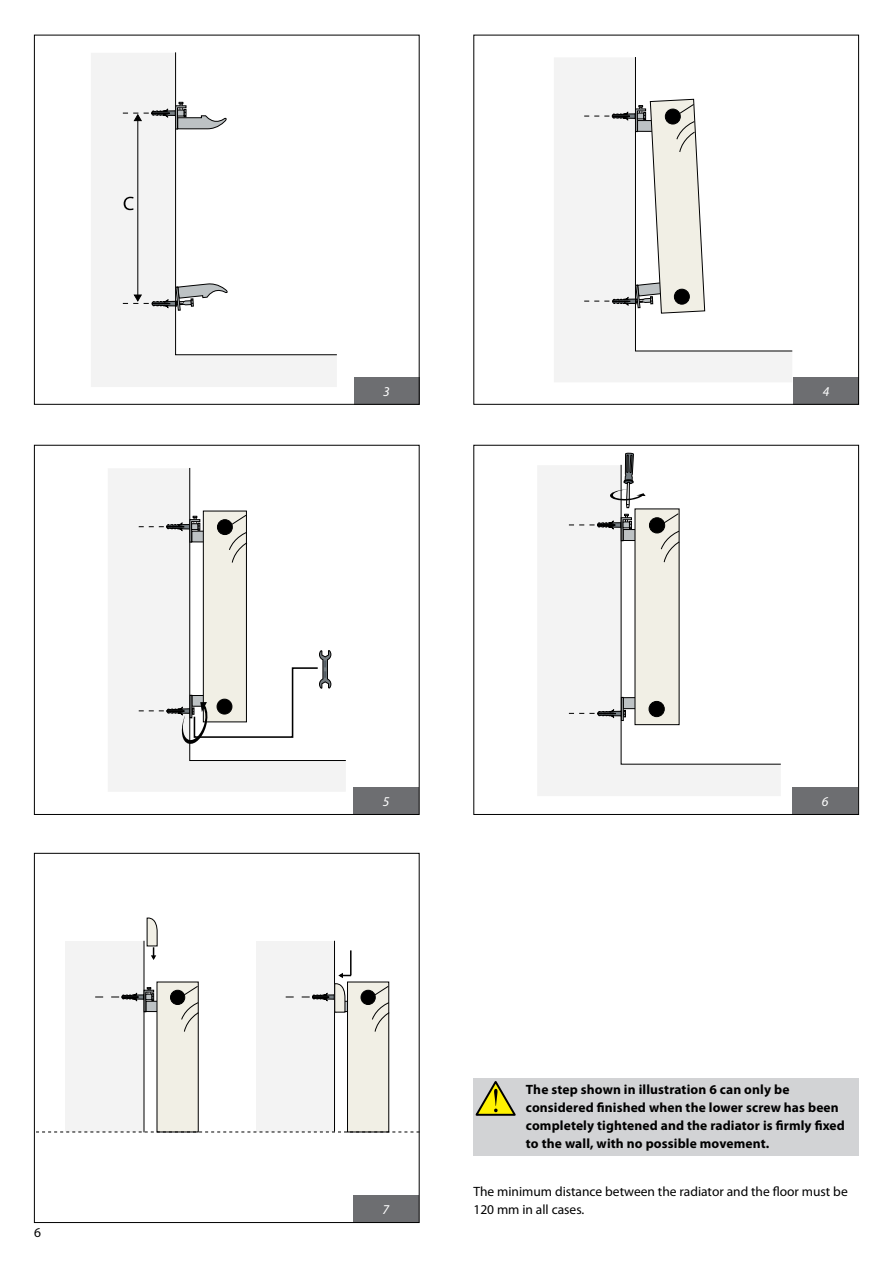
<style>
.page{position:relative;width:893px;height:1263px;background:#fff}
.page>*{position:absolute;margin:0;border:0;box-sizing:border-box;transform-origin:0 0}
.t1{font:700 13.5px/18px "Myriad Pro";letter-spacing:.01em;color:#000}
.t2{font:13.5px/18px "Myriad Pro";color:#000}
.t3{font:italic 13.5px "Myriad Pro";color:#fff}
</style>
<div class="page">
<div style="left:354px;top:377px;width:65px;height:28px;background:#6d6e71"></div>
<div style="left:793px;top:377px;width:66px;height:28px;background:#6d6e71"></div>
<div style="left:473px;top:35px;width:386px;height:370px;border:1px solid #000"></div>
<div style="left:34px;top:35px;width:386px;height:370px;border:1px solid #000"></div>
<div style="left:91px;top:53px;width:246px;height:334px;background:#f3f3f3"></div>
<svg style="left:175px;top:52px;width:162px;height:303px"></svg>
<hr style="left:138px;top:116px;width:1px;height:183px;background:#000">
<svg style="left:123px;top:102px;width:104px;height:27px"></svg>
<svg style="left:177px;top:110px;width:7px;height:6px"></svg>
<svg style="left:123px;top:279px;width:105px;height:32px"></svg>
<svg style="left:124px;top:197px;width:10px;height:13px"></svg>
<div style="left:554px;top:57px;width:238px;height:325px;background:#f3f3f3"></div>
<svg style="left:635px;top:57px;width:158px;height:294px"></svg>
<svg style="left:584px;top:99px;width:121px;height:215px"></svg>
<div style="left:353px;top:787px;width:66px;height:28px;background:#6d6e71"></div>
<div style="left:792px;top:787px;width:66px;height:28px;background:#6d6e71"></div>
<div style="left:473px;top:445px;width:386px;height:370px;border:1px solid #000"></div>
<div style="left:34px;top:445px;width:386px;height:370px;border:1px solid #000"></div>
<div style="left:108px;top:469px;width:238px;height:322px;background:#f3f3f3"></div>
<svg style="left:189px;top:468px;width:157px;height:293px"></svg>
<div style="left:203px;top:511px;width:43px;height:211px;background:#f1efe5"></div>
<div style="left:203px;top:511px;width:44px;height:211px;border:1px solid #000"></div>
<svg style="left:139px;top:650px;width:192px;height:95px"></svg>
<svg style="left:139px;top:515px;width:108px;height:48px"></svg>
<div style="left:538px;top:466px;width:243px;height:330px;background:#f3f3f3"></div>
<svg style="left:621px;top:466px;width:160px;height:298px"></svg>
<svg style="left:569px;top:697px;width:66px;height:21px"></svg>
<div style="left:621px;top:697px;width:2px;height:24px;border:1px solid #000"></div>
<div style="left:635px;top:509px;width:44px;height:216px;background:#f1efe5"></div>
<div style="left:649px;top:701px;width:15px;height:16px;background:#000;border-radius:50%"></div>
<div style="left:649px;top:701px;width:15px;height:16px;border:1px solid #000;border-radius:50%"></div>
<svg style="left:569px;top:453px;width:111px;height:110px"></svg>
<div style="left:353px;top:1195px;width:66px;height:28px;background:#6d6e71"></div>
<div style="left:34px;top:853px;width:386px;height:370px;border:1px solid #000"></div>
<div style="left:66px;top:941px;width:78px;height:191px;background:#f3f3f3"></div>
<hr style="left:144px;top:941px;width:1px;height:191px;background:#000">
<svg style="left:147px;top:918px;width:11px;height:42px"></svg>
<div style="left:157px;top:982px;width:41px;height:150px;background:#f1efe5"></div>
<svg style="left:95px;top:986px;width:104px;height:46px"></svg>
<div style="left:256px;top:941px;width:79px;height:191px;background:#f3f3f3"></div>
<hr style="left:334px;top:941px;width:1px;height:190px;background:#000">
<div style="left:347px;top:982px;width:42px;height:150px;background:#f1efe5"></div>
<div style="left:347px;top:982px;width:42px;height:150px;border:1px solid #000"></div>
<hr style="left:350px;top:950px;width:2px;height:25px;background:#000">
<svg style="left:286px;top:971px;width:104px;height:61px"></svg>
<svg style="left:36px;top:1132px;width:384px;height:1px"></svg>
<div style="left:473px;top:1078px;width:386px;height:78px;background:#d2d3d5"></div>
<svg style="left:475px;top:1081px;width:41px;height:35px"></svg>
<p class="t2" style="left:34px;top:1223px;width:8px">6</p>
<p class="t3" style="left:383px;top:383px;width:8px">3</p>
<p class="t3" style="left:823px;top:383px;width:8px">4</p>
<p class="t3" style="left:383px;top:793px;width:8px">5</p>
<p class="t3" style="left:822px;top:793px;width:8px">6</p>
<p class="t3" style="left:383px;top:1201px;width:8px">7</p>
<p class="t1" style="left:526px;top:1080px;width:320px">The step shown in illustration 6 can only be considered finished when the lower screw has been completely tightened and the radiator is firmly fixed to the wall, with no possible movement.</p>
<p class="t2" style="left:473px;top:1183px;width:376px">The minimum distance between the radiator and the floor must be<br>120 mm in all cases.</p>
</div>
